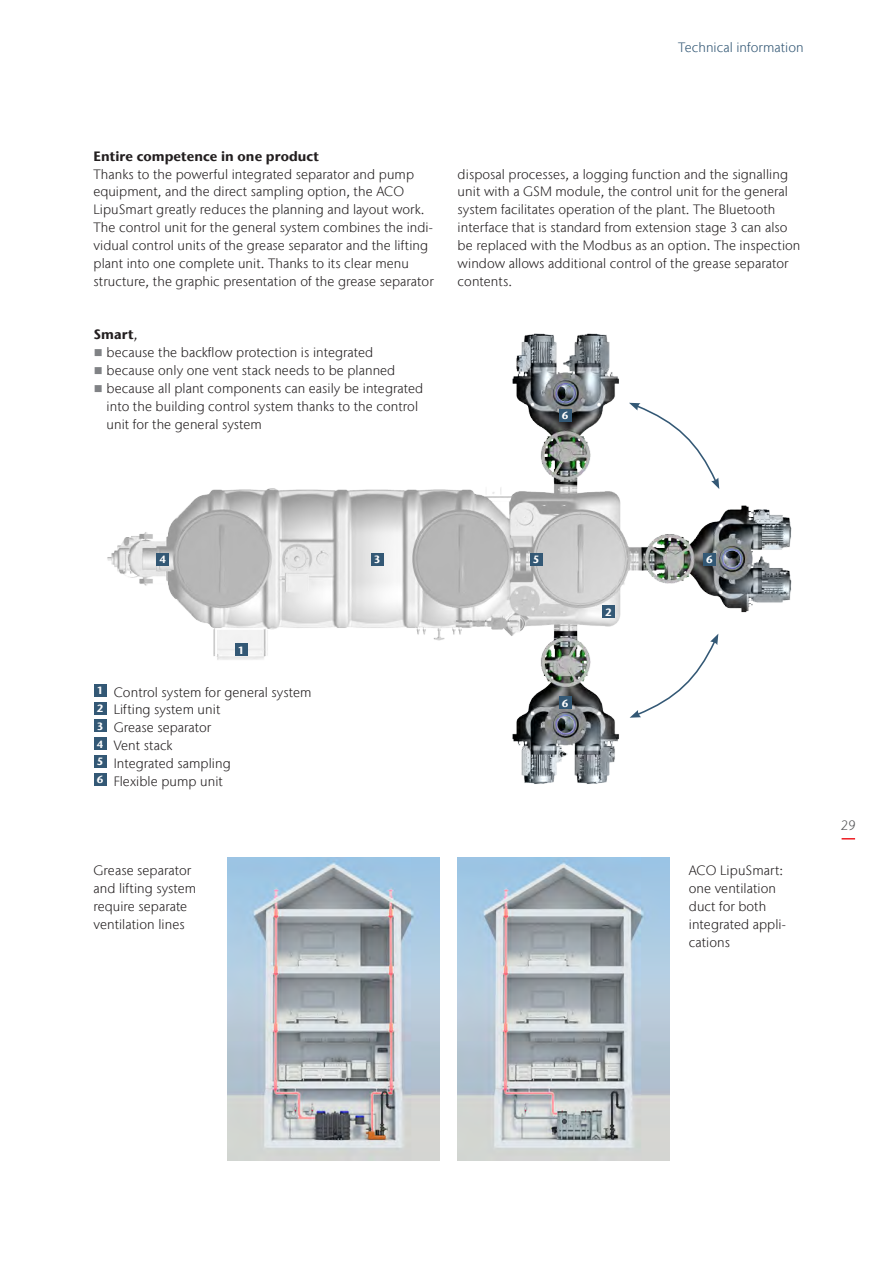
<style>
.page{position:relative;width:893px;height:1263px;background:#fff}
.page>*{position:absolute;margin:0;border:0;box-sizing:border-box;transform-origin:0 0}
.Body_copy{font:300 13.5px/17.9px "Stone Sans IIITC Com";letter-spacing:.005em;color:#231f20}
.Subheadline{font:700 13.5px "Stone Sans IIITC Com";letter-spacing:.005em;color:#231f20}
.Rubrication{font:300 13.5px "Stone Sans IIITC Com";letter-spacing:.005em;color:#335875}
.t1{font:300 13.5px "Stone Sans IIITC Com";color:#57585a}
.t2{font:700 10.5px "Stone Sans IIITC Com";color:#fff}
.s1{font-weight:400}
.s2{color:#808285}
</style>
<div class="page">
<svg style="left:842px;top:838px;width:13px;height:1px"></svg>
<img style="left:94px;top:333px;width:698px;height:451px">
<svg style="left:630px;top:634px;width:88px;height:84px"></svg>
<svg style="left:629px;top:403px;width:90px;height:86px"></svg>
<div style="left:94px;top:684px;width:13px;height:12px;background:#335875"></div>
<div style="left:94px;top:702px;width:13px;height:12px;background:#335875"></div>
<div style="left:94px;top:719px;width:13px;height:13px;background:#335875"></div>
<div style="left:94px;top:737px;width:13px;height:13px;background:#335875"></div>
<div style="left:94px;top:755px;width:13px;height:13px;background:#335875"></div>
<div style="left:94px;top:773px;width:13px;height:13px;background:#335875"></div>
<div style="left:235px;top:643px;width:12px;height:13px;background:#335875"></div>
<div style="left:156px;top:553px;width:13px;height:13px;background:#335875"></div>
<div style="left:371px;top:553px;width:12px;height:13px;background:#335875"></div>
<div style="left:530px;top:553px;width:12px;height:13px;background:#335875"></div>
<div style="left:703px;top:553px;width:13px;height:13px;background:#335875"></div>
<div style="left:602px;top:605px;width:13px;height:13px;background:#335875"></div>
<div style="left:559px;top:409px;width:12px;height:12px;background:#335875"></div>
<div style="left:559px;top:696px;width:12px;height:13px;background:#335875"></div>
<img style="left:227px;top:857px;width:213px;height:304px">
<img style="left:457px;top:857px;width:213px;height:304px">
<p class="Rubrication" style="left:678px;top:38px;width:127px">Technical information</p>
<p class="Subheadline" style="left:94px;top:147px;width:227px">Entire competence in one product</p>
<p class="Body_copy" style="left:94px;top:165px;width:342px">Thanks to the powerful integrated separator and pump equipment, and the direct sampling option, the ACO LipuSmart greatly reduces the planning and layout work.<br>The control unit for the general system combines the indi&shy;vidual control units of the grease separator and the lifting plant into one complete unit. Thanks to its clear menu structure, the graphic presentation of the grease separator</p>
<p class="Body_copy" style="left:458px;top:165px;width:344px">disposal processes, a logging function and the signalling unit with a GSM module, the control unit for the general system facilitates operation of the plant. The Bluetooth interface that is standard from extension stage 3 can also be replaced with the Modbus as an option. The inspection window allows additional control of the grease separator contents.</p>
<p class="Subheadline" style="left:94px;top:326px;width:45px">Smart<span class="s1">,</span></p>
<p class="Body_copy" style="left:94px;top:343px;width:281px"><span class="s2">■</span> because the backflow protection is integrated</p>
<p class="Body_copy" style="left:94px;top:361px;width:303px"><span class="s2">■</span> because only one vent stack needs to be planned</p>
<p class="Body_copy" style="left:107px;top:379px;width:318px;text-indent:-13px"><span class="s2">■</span> because all plant components can easily be integrated into the building control system thanks to the control unit for the general system</p>
<p class="t2" style="left:562px;top:408px;width:8px">6</p>
<p class="t2" style="left:159px;top:553px;width:8px">4</p>
<p class="t2" style="left:374px;top:553px;width:8px">3</p>
<p class="t2" style="left:533px;top:553px;width:8px">5</p>
<p class="t2" style="left:706px;top:553px;width:8px">6</p>
<p class="t2" style="left:238px;top:643px;width:8px">1</p>
<p class="t2" style="left:97px;top:683px;width:8px">1</p>
<p class="Body_copy" style="left:114px;top:683px;width:199px">Control system for general system</p>
<p class="t2" style="left:97px;top:701px;width:8px">2</p>
<p class="Body_copy" style="left:114px;top:701px;width:108px">Lifting system unit</p>
<p class="t2" style="left:97px;top:719px;width:8px">3</p>
<p class="Body_copy" style="left:114px;top:718px;width:99px">Grease separator</p>
<p class="t2" style="left:97px;top:737px;width:8px">4</p>
<p class="Body_copy" style="left:114px;top:736px;width:60px">Vent stack</p>
<p class="t2" style="left:97px;top:755px;width:8px">5</p>
<p class="Body_copy" style="left:114px;top:754px;width:119px">Integrated sampling</p>
<p class="t2" style="left:97px;top:773px;width:8px">6</p>
<p class="Body_copy" style="left:114px;top:772px;width:111px">Flexible pump unit</p>
<p class="t2" style="left:562px;top:696px;width:8px">6</p>
<p class="t2" style="left:605px;top:605px;width:8px">2</p>
<p class="Body_copy" style="left:94px;top:861px;width:104px">Grease separator and lifting system require separate ventilation lines</p>
<p class="Body_copy" style="left:689px;top:861px;width:99px">ACO LipuSmart: one ventilation duct for both integrated appli&shy;cations</p>
<p class="t1" style="left:841px;top:816px;width:16px">29</p>
</div>
